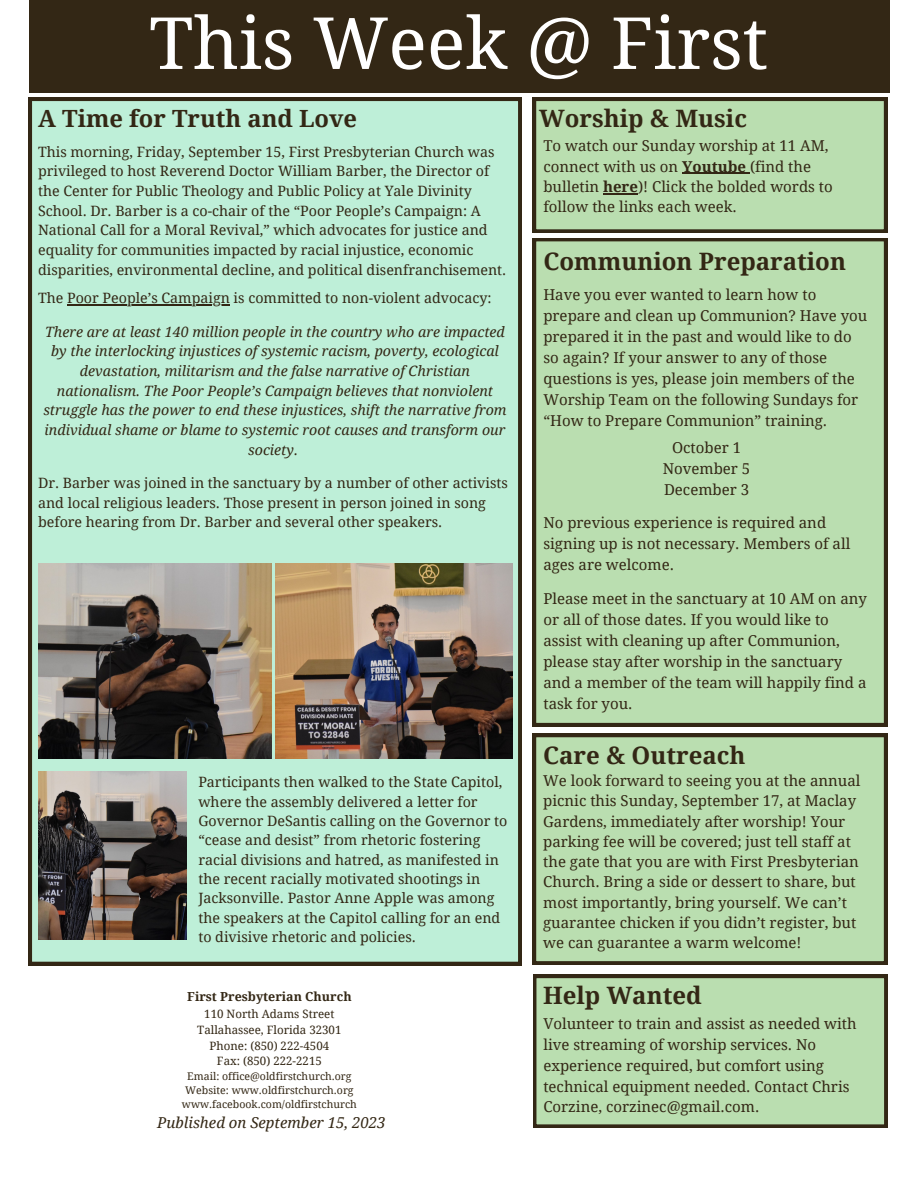
<style>
.page{position:relative;width:918px;height:1188px;background:#fff}
.page>*{position:absolute;margin:0;border:0;box-sizing:border-box;transform-origin:0 0}
.t1{font:72px "Droid Serif";color:#fff}
.t2{font:700 24px "Droid Serif";color:#332715}
.t3{font:700 23.7px "Droid Serif";color:#332715}
.t4{font:15px/21px "Droid Serif";color:#332715}
.t5{font:italic 15px "Droid Serif";color:#332715}
.t6{font:14.25px/19.6px "Droid Serif";color:#332715}
.t7{font:italic 14.25px/19.6px "Droid Serif";color:#332715;text-align:center}
.t8{font:700 12.45px "Droid Serif";color:#332715}
.t9{font:11.55px "Droid Serif";color:#332715}
.t10{font:10.5px "Droid Serif";color:#332715}
.s1{font-weight:700}
</style>
<div class="page">
<div style="left:29px;top:0;width:860px;height:92px;background:#332715"></div>
<div style="left:29px;top:98px;width:492px;height:867px;background:#beefd8"></div>
<svg style="left:533px;top:98px;width:354px;height:135px;background:#b0d1a5"></svg>
<div style="left:533px;top:238px;width:354px;height:488px;background:#badeb0"></div>
<svg style="left:533px;top:975px;width:354px;height:153px;background:#b1d2a6"></svg>
<div style="left:533px;top:734px;width:354px;height:231px;background:#badeb0"></div>
<img style="left:275px;top:563px;width:237px;height:195px">
<img style="left:38px;top:563px;width:233px;height:195px">
<img style="left:38px;top:771px;width:149px;height:169px">
<hr style="left:67px;top:304px;width:163px;height:2px;background:#332715">
<hr style="left:682px;top:173px;width:64px;height:1px;background:#332715">
<hr style="left:603px;top:193px;width:35px;height:1px;background:#332715">
<p class="t1" style="left:149px;top:2px;width:620px">This Week @ First</p>
<p class="t2" style="left:539px;top:105px;width:209px">Worship &amp; Music</p>
<p class="t4" style="left:543px;top:136px;width:291px;line-height:20.2px">To watch our Sunday worship at 11 AM, connect with us on <span class="s1">Youtube</span> (find the bulletin <span class="s1">here</span>)! Click the bolded words to follow the links each week.</p>
<p class="t2" style="left:543px;top:248px;width:304px">Communion Preparation</p>
<p class="t4" style="left:543px;top:284px;width:326px">Have you ever wanted to learn how to prepare and clean up Communion? Have you prepared it in the past and would like to do so again? If your answer to any of those questions is yes, please join members of the Worship Team on the following Sundays for “How to Prepare Communion” training.</p>
<p class="t4" style="left:672px;top:437px;width:70px">October 1</p>
<p class="t4" style="left:663px;top:458px;width:89px">November 5</p>
<p class="t4" style="left:664px;top:479px;width:87px">December 3</p>
<p class="t4" style="left:543px;top:513px;width:308px">No previous experience is required and signing up is not necessary. Members of all ages are welcome.</p>
<p class="t4" style="left:543px;top:588px;width:325px">Please meet in the sanctuary at 10 AM on any or all of those dates. If you would like to assist with cleaning up after Communion, please stay after worship in the sanctuary and a member of the team will happily find a task for you.</p>
<p class="t3" style="left:38px;top:105px;width:320px">A Time for Truth and Love</p>
<p class="t6" style="left:38px;top:142px;width:470px">This morning, Friday, September 15, First Presbyterian Church was privileged to host Reverend Doctor William Barber, the Director of the Center for Public Theology and Public Policy at Yale Divinity School. Dr. Barber is a co-chair of the “Poor People’s Campaign: A National Call for a Moral Revival,” which advocates for justice and equality for communities impacted by racial injustice, economic disparities, environmental decline, and political disenfranchisement.</p>
<p class="t6" style="left:38px;top:289px;width:455px">The Poor People’s Campaign is committed to non-violent advocacy:</p>
<p class="t7" style="left:43px;top:322px;width:465px">There are at least 140 million people in the country who are impacted by the interlocking injustices of systemic racism, poverty, ecological devastation, militarism and the false narrative of Christian nationalism. The Poor People’s Campaign believes that nonviolent struggle has the power to end these injustices, shift the narrative from individual shame or blame to systemic root causes and transform our society.</p>
<p class="t6" style="left:38px;top:473px;width:471px">Dr. Barber was joined in the sanctuary by a number of other activists and local religious leaders. Those present in person joined in song before hearing from Dr. Barber and several other speakers.</p>
<p class="t6" style="left:198px;top:773px;width:310px">Participants then walked to the State Capitol, where the assembly delivered a letter for Governor DeSantis calling on the Governor to “cease and desist” from rhetoric fostering racial divisions and hatred, as manifested in the recent racially motivated shootings in Jacksonville. Pastor Anne Apple was among the speakers at the Capitol calling for an end to divisive rhetoric and policies.</p>
<p class="t8" style="left:187px;top:990px;width:166px">First Presbyterian Church</p>
<p class="t9" style="left:204px;top:1007px;width:132px">110 North Adams Street</p>
<p class="t9" style="left:197px;top:1023px;width:146px">Tallahassee, Florida 32301</p>
<p class="t9" style="left:210px;top:1039px;width:121px">Phone: (850) 222-4504</p>
<p class="t9" style="left:217px;top:1055px;width:107px">Fax: (850) 222-2215</p>
<p class="t10" style="left:187px;top:1070px;width:166px">Email: office@oldfirstchurch.org</p>
<p class="t10" style="left:185px;top:1084px;width:170px">Website: www.oldfirstchurch.org</p>
<p class="t10" style="left:182px;top:1099px;width:176px">www.facebook.com/oldfirstchurch</p>
<p class="t5" style="left:157px;top:1115px;width:230px">Published on September 15, 2023</p>
<p class="t2" style="left:543px;top:742px;width:204px">Care &amp; Outreach</p>
<p class="t4" style="left:543px;top:771px;width:319px;line-height:20.2px">We look forward to seeing you at the annual picnic this Sunday, September 17, at Maclay Gardens, immediately after worship! Your parking fee will be covered; just tell staff at the gate that you are with First Presbyterian Church. Bring a side or dessert to share, but most importantly, bring yourself. We can’t guarantee chicken if you didn’t register, but we can guarantee a warm welcome!</p>
<p class="t2" style="left:543px;top:982px;width:160px">Help Wanted</p>
<p class="t4" style="left:543px;top:1014px;width:315px">Volunteer to train and assist as needed with live streaming of worship services. No experience required, but comfort using technical equipment needed. Contact Chris Corzine, corzinec@gmail.com.</p>
</div>
